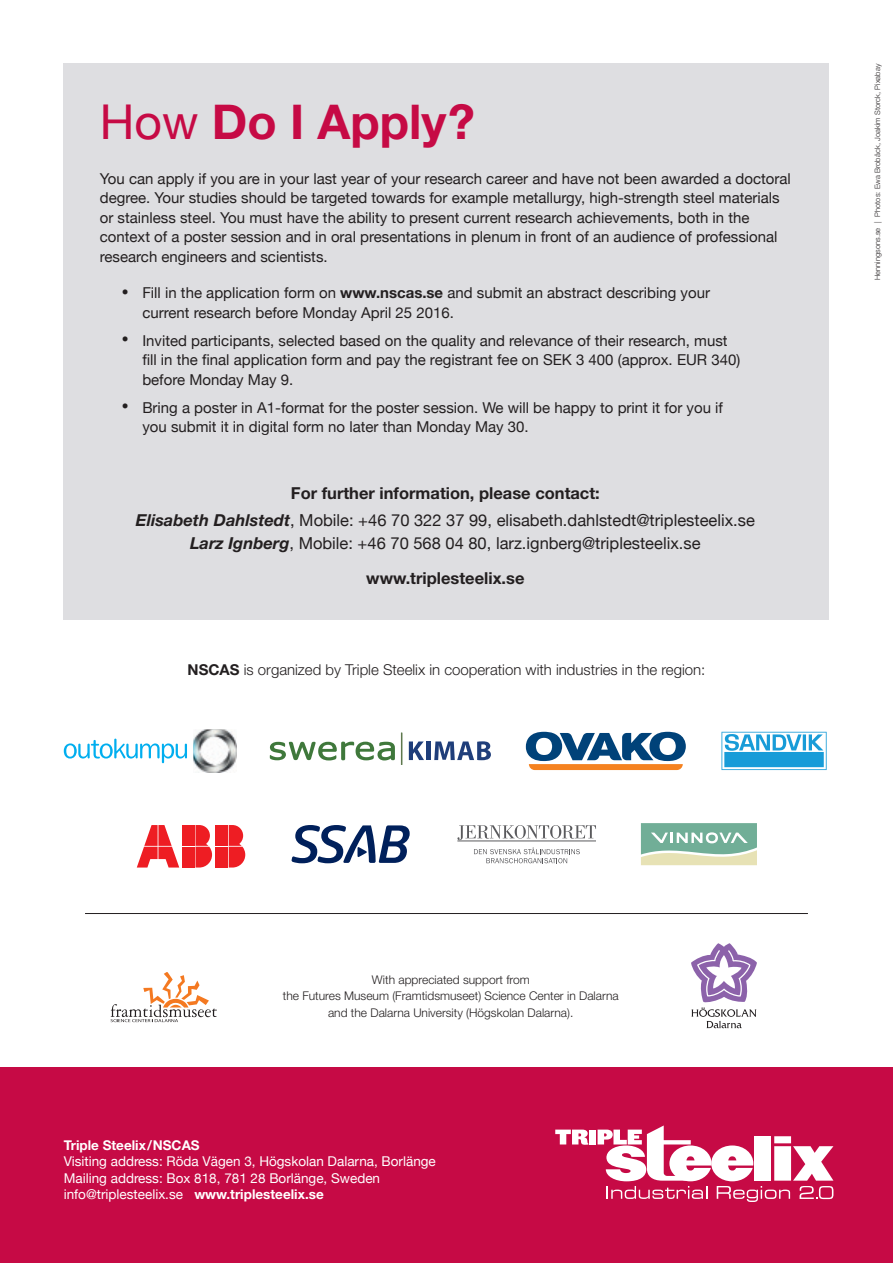
<style>
.page{position:relative;width:893px;height:1263px;background:#fff}
.page>*{position:absolute;margin:0;border:0;box-sizing:border-box;transform-origin:0 0}
.t1{font:700 48px "Helvetica Neue";color:#c60a45}
.t2{font:16.5px/26.7px "Helvetica Neue";color:#231f20;text-align:center}
.t3{font:15px/19.5px "Helvetica Neue";color:#231f20}
.t4{font:300 15px "Helvetica Neue";color:#231f20}
.t5{font:13.5px/16.5px "Helvetica Neue";color:#fff}
.t6{font:700 13.5px "Helvetica Neue";color:#fff}
.t7{font:300 12px/16.5px "Helvetica Neue";color:#231f20;text-align:center}
.t8{font:300 7.5px "Helvetica Neue";letter-spacing:.01em;color:#231f20}
.s1{font-weight:400}
.s2{font-size:22.5px}
.s3{font-weight:700}
.s4{font-weight:700;font-style:italic}
</style>
<div class="page">
<div style="left:64px;top:64px;width:765px;height:556px;background:#dedee1"></div>
<svg style="left:457px;top:825px;width:139px;height:15px"></svg>
<hr style="left:457px;top:841px;width:139px;height:1px;background:#5a5a5d">
<svg style="left:474px;top:847px;width:106px;height:16px"></svg>
<svg style="left:641px;top:823px;width:116px;height:42px;background:#a2c6ad"></svg>
<svg style="left:292px;top:825px;width:118px;height:38px"></svg>
<svg style="left:721px;top:732px;width:106px;height:38px"></svg>
<svg style="left:526px;top:732px;width:160px;height:38px"></svg>
<img style="left:193px;top:729px;width:44px;height:44px">
<svg style="left:64px;top:739px;width:123px;height:24px"></svg>
<svg style="left:691px;top:943px;width:66px;height:85px"></svg>
<svg style="left:111px;top:972px;width:106px;height:50px"></svg>
<hr style="left:85px;top:913px;width:723px;height:1px;background:#231f20">
<div style="left:0;top:1067px;width:893px;height:196px;background:#c60a45"></div>
<svg style="left:555px;top:1129px;width:33px;height:16px"></svg>
<div style="left:589px;top:1129px;width:7px;height:15px;background:#fff"></div>
<svg style="left:598px;top:1125px;width:235px;height:77px"></svg>
<svg style="left:137px;top:825px;width:42px;height:42px"></svg>
<svg style="left:195px;top:825px;width:17px;height:42px"></svg>
<div style="left:182px;top:825px;width:13px;height:21px;background:#ee1d23"></div>
<div style="left:182px;top:847px;width:13px;height:20px;background:#ee1d23"></div>
<svg style="left:229px;top:825px;width:16px;height:42px"></svg>
<div style="left:215px;top:825px;width:13px;height:21px;background:#ee1d23"></div>
<div style="left:215px;top:847px;width:13px;height:20px;background:#ee1d23"></div>
<svg style="left:409px;top:741px;width:15px;height:19px"></svg>
<hr style="left:426px;top:741px;width:4px;height:19px;background:#1f3e7a">
<svg style="left:434px;top:741px;width:57px;height:19px"></svg>
<svg style="left:270px;top:742px;width:125px;height:18px"></svg>
<hr style="left:401px;top:733px;width:1px;height:32px;background:#5f784e">
<h1 class="t1" style="left:100px;top:92px;width:377px"><span class="s1">How</span> Do I Apply?</h1>
<p class="t3" style="left:100px;top:170px;width:693px">You can apply if you are in your last year of your research career and have not been awarded a doctoral degree. Your studies should be targeted towards for example metallurgy, high-strength steel materials or stainless steel. You must have the ability to present current research achievements, both in the context of a poster session and in oral presentations in plenum in front of an audience of professional research engineers and scientists.</p>
<p class="t3" style="left:142px;top:284px;width:569px;text-indent:-21px"><span class="s2">•</span> Fill in the application form on <span class="s3">www.nscas.se</span> and submit an abstract describing your current research before Monday April 25 2016.</p>
<p class="t3" style="left:142px;top:332px;width:599px;text-indent:-21px"><span class="s2">•</span> Invited participants, selected based on the quality and relevance of their research, must fill in the final application form and pay the registrant fee on SEK 3 400 (approx. EUR 340) before Monday May 9.</p>
<p class="t3" style="left:142px;top:399px;width:582px;text-indent:-21px"><span class="s2">•</span> Bring a poster in A1-format for the poster session. We will be happy to print it for you if you submit it in digital form no later than Monday May 30.</p>
<p class="t2" style="left:136px;top:481px;width:621px"><span class="s3">For further information, please contact:<br></span><span class="s4">Elisabeth Dahlstedt</span> , Mobile: +46 70 322 37 99,  elisabeth.dahlstedt@triplesteelix.se</p>
<p class="t2" style="left:190px;top:526px;width:512px;line-height:35.2px"><span class="s4">Larz Ignberg</span>,  Mobile: +46 70 568 04 80,  larz.ignberg@triplesteelix.se <span class="s3">www.triplesteelix.se</span></p>
<p class="t4" style="left:188px;top:661px;width:519px"><span class="s3">NSCAS</span> is organized by Triple Steelix in cooperation with industries in the region:</p>
<p class="t8" style="left:873px;top:280px;width:218px;rotate:-90deg">Henningsons.se | Photos: Ewa Brobäck, Joakim Storck, Pixabay</p>
<p class="t7" style="left:283px;top:971px;width:337px">With appreciated support from<br>the Futures Museum (Framtidsmuseet) Science Center in Dalarna and the Dalarna University (Högskolan Dalarna).</p>
<p class="t6" style="left:64px;top:1136px;width:137px">Triple Steelix/NSCAS</p>
<p class="t5" style="left:64px;top:1154px;width:374px">Visiting address: Röda Vägen 3, Högskolan Dalarna, Borlänge<br>Mailing address: Box 818, 781 28 Borlänge, Sweden info@triplesteelix.se <span class="s3">www.triplesteelix.se</span></p>
</div>
